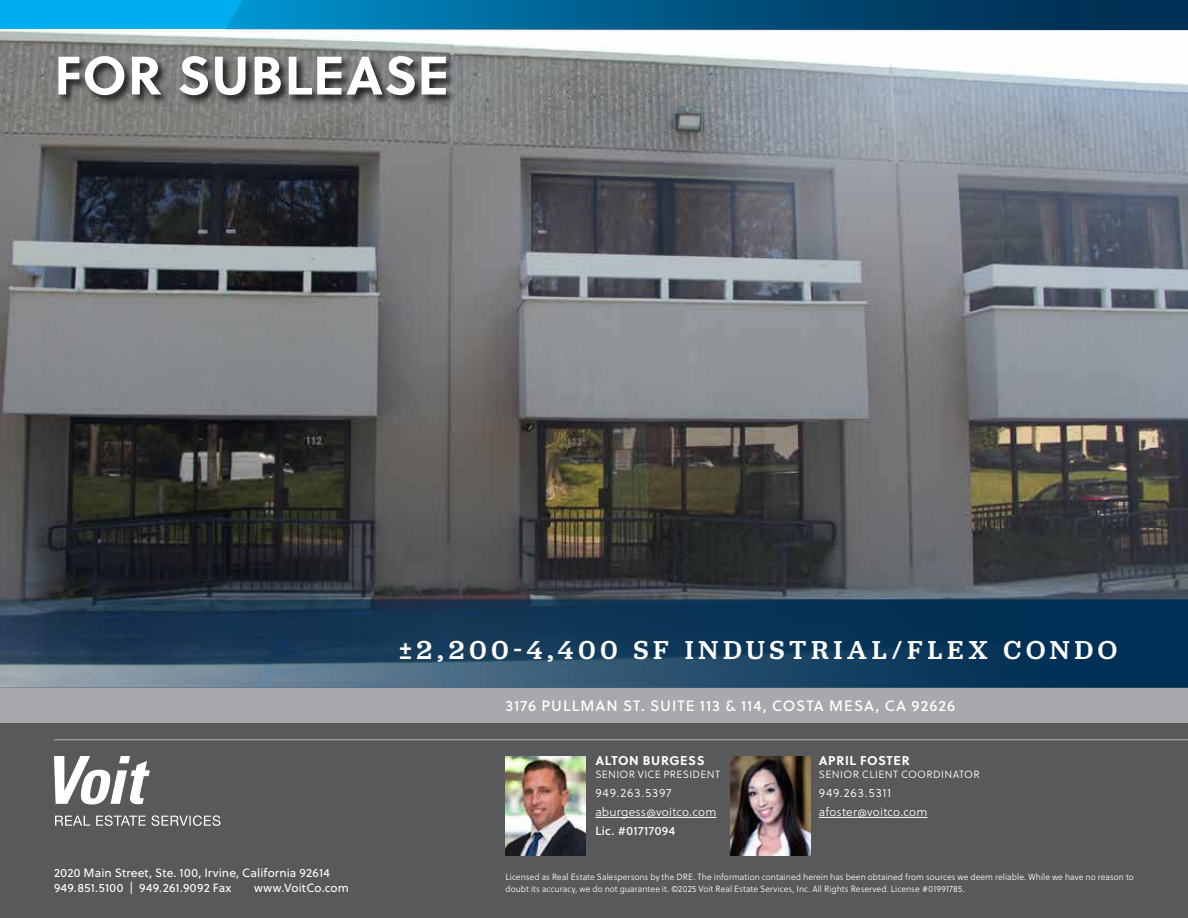
<style>
.page{position:relative;width:1188px;height:918px;background:#fff}
.page>*{position:absolute;margin:0;border:0;box-sizing:border-box;transform-origin:0 0}
.t1{font:700 54px "Soleil";letter-spacing:.015em;color:#fff}
.t2{font:500 27px "Jubilat";letter-spacing:.18em;color:#fff}
.t3{font:15px "Soleil Bk";letter-spacing:.07em;color:#fff}
.t4{font:700 12.75px "Soleil";letter-spacing:.05em;color:#fff}
.t5{font:12px/15px "Soleil";letter-spacing:.015em;color:#fff}
.t6{font:12px/18.9px "Soleil Lt";letter-spacing:.02em;color:#fff}
.t7{font:12px "Soleil Bk";letter-spacing:.035em;color:#fff}
.t8{font:10.5px "Soleil Lt";letter-spacing:.03em;color:#fff}
.t9{font:9px/12px "Soleil Lt";letter-spacing:.01em;color:#fff;scale:.95 1}
</style>
<div class="page">
<div style="left:0;top:714px;width:1188px;height:204px;background:#58595b"></div>
<img style="left:0;top:29px;width:1188px;height:570px">
<div style="left:0;top:0;width:1085px;height:29px;background:#00aeef"></div>
<svg style="left:225px;top:0;width:963px;height:30px;background:#025986"></svg>
<div style="left:0;top:688px;width:1188px;height:35px;background:#a7a9ac"></div>
<svg style="left:0;top:599px;width:1188px;height:89px;background:#1d415f"></svg>
<svg style="left:55px;top:816px;width:35px;height:10px"></svg>
<svg style="left:96px;top:815px;width:124px;height:11px"></svg>
<svg style="left:54px;top:756px;width:96px;height:48px"></svg>
<hr style="left:595px;top:817px;width:121px;height:1px;background:#fff">
<img style="left:505px;top:756px;width:81px;height:100px">
<hr style="left:819px;top:817px;width:108px;height:1px;background:#fff">
<img style="left:730px;top:756px;width:81px;height:100px">
<hr style="left:54px;top:739px;width:1134px;height:1px;background:#a7a9ac">
<svg style="left:57px;top:55px;width:400px;height:51px;background:#626160"></svg>
<h1 class="t1" style="left:54px;top:34px;width:396px">FOR SUBLEASE</h1>
<h2 class="t2" style="left:399px;top:633px;width:720px">±2,200-4,400 SF INDUSTRIAL/FLEX CONDO</h2>
<h3 class="t3" style="left:505px;top:694px;width:451px">3176 PULLMAN ST. SUITE 113 &amp; 114, COSTA MESA, CA 92626</h3>
<h3 class="t5" style="left:54px;top:865px;width:277px">2020 Main Street, Ste. 100, Irvine, California 92614<br>949.851.5100 | 949.261.9092 Fax</h3>
<h3 class="t5" style="left:254px;top:880px;width:96px">www.VoitCo.com</h3>
<h3 class="t4" style="left:595px;top:751px;width:111px">ALTON BURGESS</h3>
<p class="t8" style="left:595px;top:767px;width:126px">SENIOR VICE PRESIDENT</p>
<h3 class="t6" style="left:595px;top:784px;width:122px">949.263.5397 aburgess@voitco.com</h3>
<h3 class="t7" style="left:595px;top:822px;width:81px">Lic. #01717094</h3>
<h3 class="t4" style="left:819px;top:751px;width:92px">APRIL FOSTER</h3>
<p class="t8" style="left:819px;top:767px;width:163px">SENIOR CLIENT COORDINATOR</p>
<h3 class="t6" style="left:819px;top:784px;width:110px">949.263.5311 afoster@voitco.com</h3>
<p class="t9" style="left:505px;top:870px;width:663px">Licensed as Real Estate Salespersons by the DRE. The information contained herein has been obtained from sources we deem reliable. While we have no reason to doubt its accuracy, we do not guarantee it. ©2025 Voit Real Estate Services, Inc. All Rights Reserved. License #01991785.</p>
</div>
